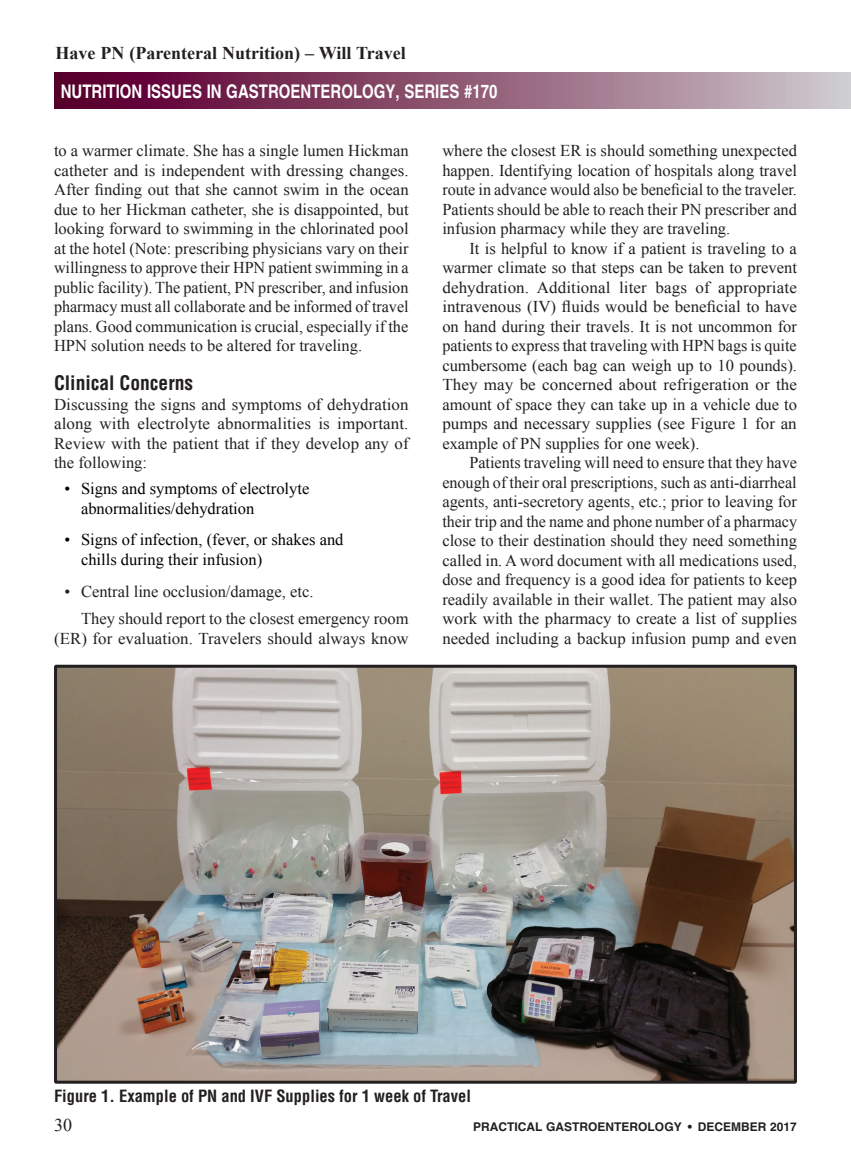
<style>
.page{position:relative;width:851px;height:1161px;background:#fff}
.page>*{position:absolute;margin:0;border:0;box-sizing:border-box;transform-origin:0 0}
.A_Subhead_first_line{font:700 condensed 19.5px "Helvetica";color:#231f20}
.t1{font:700 18.75px "Helvetica";color:#fff;scale:.8 1}
.t2{font:700 18px "Times New Roman";color:#231f20}
.A_Bottom_Title_Page{font:18px "Times New Roman";color:#231f20}
.A_Body_Copy{font:16.5px/19.5px "Times New Roman";color:#231f20;text-align:justify}
.A_Body_Copy-1st_P{font:16.5px/19.5px "Times New Roman";color:#231f20;text-align:justify}
.t3{font:16.5px/19.5px "Times New Roman";color:#000}
.A_Figure_Bold{font:700 condensed 16.5px "Helvetica LT Std";color:#231f20}
.A_Bottom_Title_Page-2{font:700 12px "Helvetica";color:#231f20}
</style>
<div class="page">
<div style="left:54px;top:73px;width:796px;height:36px;background:linear-gradient(to right,#540023,#ccc6c9)"></div>
<img style="left:58px;top:669px;width:734px;height:411px">
<div style="left:54px;top:665px;width:742px;height:419px;border:3px solid #231f20"></div>
<p class="t2" style="left:56px;top:40px;width:352px">Have PN (Parenteral Nutrition) – Will Travel</p>
<p class="t1" style="left:61px;top:79px;width:547px">NUTRITION ISSUES IN GASTROENTEROLOGY, SERIES #170</p>
<p class="A_Body_Copy-1st_P" style="left:54px;top:140px;width:356px">to a warmer climate. She has a single lumen Hickman catheter and is independent with dressing changes.<br>After finding out that she cannot swim in the ocean due to her Hickman catheter, she is disappointed, but looking forward to swimming in the chlorinated pool at the hotel (Note: prescribing physicians vary on their willingness to approve their HPN patient swimming in a public facility). The patient, PN prescriber, and infusion pharmacy must all collaborate and be informed of travel plans. Good communication is crucial, especially if the HPN solution needs to be altered for traveling.</p>
<p class="A_Subhead_first_line" style="left:54px;top:371px;width:141px">Clinical Concerns</p>
<p class="A_Body_Copy-1st_P" style="left:54px;top:394px;width:356px">Discussing the signs and symptoms of dehydration along with electrolyte abnormalities is important.<br>Review with the patient that if they develop any of the following:</p>
<p class="t3" style="left:81px;top:479px;width:230px;text-indent:-16px">• Signs and symptoms of electrolyte abnormalities/dehydration</p>
<p class="t3" style="left:81px;top:530px;width:264px;text-indent:-16px">• Signs of infection, (fever, or shakes and chills during their infusion)</p>
<p class="A_Body_Copy-1st_P" style="left:65px;top:581px;width:250px">• Central line occlusion/damage, etc.</p>
<p class="A_Body_Copy" style="left:54px;top:608px;width:356px;text-align:right">They should report to the closest emergency room (ER) for evaluation. Travelers should always know</p>
<p class="A_Body_Copy" style="left:442px;top:140px;width:356px">where the closest ER is should something unexpected happen. Identifying location of hospitals along travel route in advance would also be beneficial to the traveler.<br>Patients should be able to reach their PN prescriber and infusion pharmacy while they are traveling.</p>
<p class="A_Body_Copy" style="left:442px;top:238px;width:356px;text-indent:27px">It is helpful to know if a patient is traveling to a warmer climate so that steps can be taken to prevent dehydration. Additional liter bags of appropriate intravenous (IV) fluids would be beneficial to have on hand during their travels. It is not uncommon for patients to express that traveling with HPN bags is quite cumbersome (each bag can weigh up to 10 pounds).<br>They may be concerned about refrigeration or the amount of space they can take up in a vehicle due to pumps and necessary supplies (see Figure 1 for an example of PN supplies for one week).</p>
<p class="A_Body_Copy" style="left:442px;top:452px;width:356px;text-indent:27px">Patients traveling will need to ensure that they have enough of their oral prescriptions, such as anti-diarrheal agents, anti-secretory agents, etc.; prior to leaving for their trip and the name and phone number of a pharmacy close to their destination should they need something called in. A word document with all medications used, dose and frequency is a good idea for patients to keep readily available in their wallet. The patient may also work with the pharmacy to create a list of supplies needed including a backup infusion pump and even</p>
<p class="A_Figure_Bold" style="left:54px;top:1086px;width:418px">Figure 1. Example of PN and IVF Supplies for 1 week of Travel</p>
<p class="A_Bottom_Title_Page" style="left:54px;top:1113px;width:19px">30</p>
<p class="A_Bottom_Title_Page-2" style="left:473px;top:1119px;width:325px">PRACTICAL GASTROENTEROLOGY • DECEMBER 2017</p>
</div>
